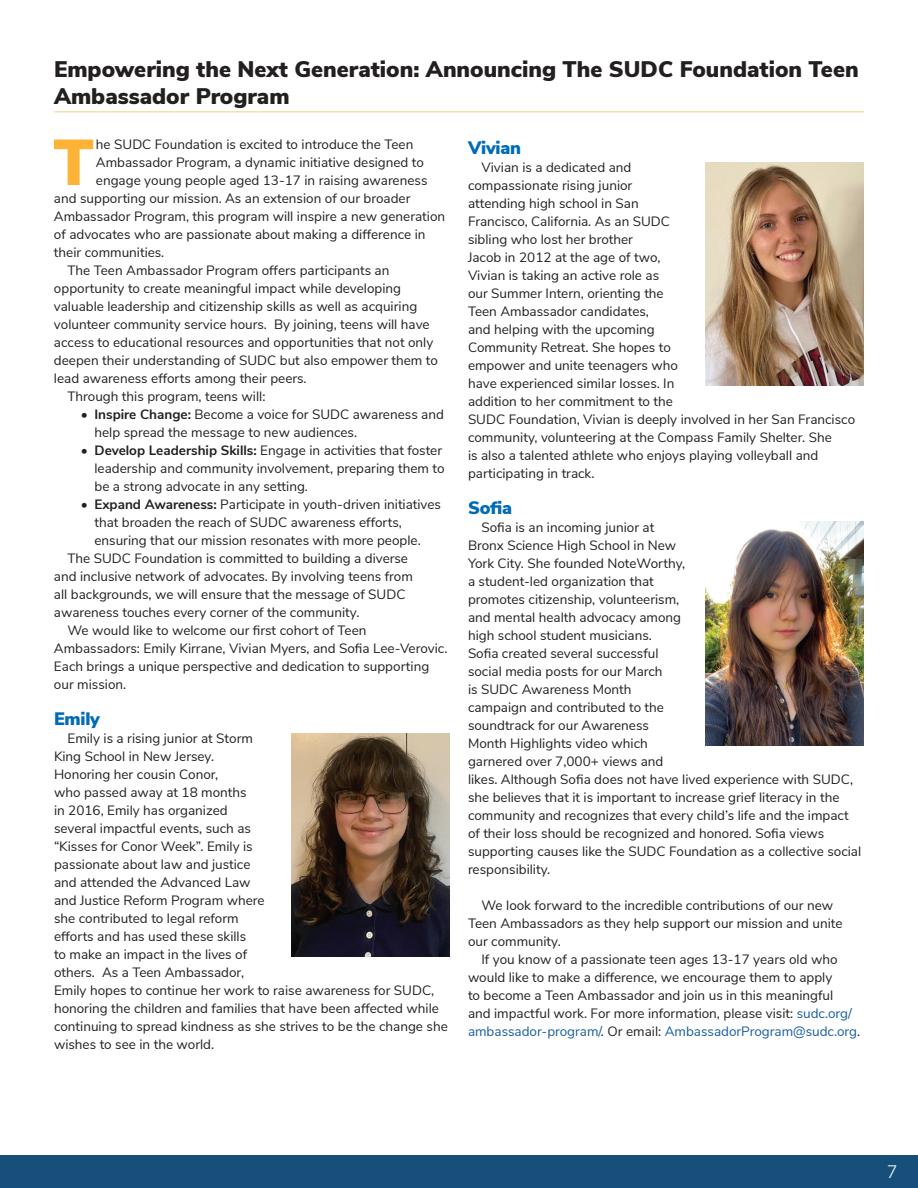
<style>
.page{position:relative;width:918px;height:1188px;background:#fff}
.page>*{position:absolute;margin:0;border:0;box-sizing:border-box;transform-origin:0 0}
.t1{font:900 64.5px "Nunito Sans";color:#fcb336}
.t2{font:900 22.5px/27px "Nunito Sans";color:#231f20}
.t3{font:900 18px "Nunito Sans";letter-spacing:-.01em;color:#006bb6}
.t4{font:300 18px "Nunito Sans";color:#fff}
.t5{font:13.5px/18px "Nunito Sans";color:#231f20}
.s1{font-weight:700}
.s2{color:#175d9e}
</style>
<div class="page">
<div style="left:0;top:1155px;width:918px;height:33px;background:#174f7b"></div>
<img style="left:292px;top:733px;width:158px;height:224px">
<img style="left:706px;top:162px;width:158px;height:223px">
<img style="left:706px;top:522px;width:158px;height:223px">
<hr style="left:54px;top:111px;width:810px;height:1px;background:#f4ce84">
<h2 class="t2" style="left:54px;top:55px;width:806px">Empowering the Next Generation: Announcing The SUDC Foundation Teen<br>Ambassador Program</h2>
<h1 class="t1" style="left:53px;top:115px;width:42px">T</h1>
<p class="t5" style="left:96px;top:135px;width:319px">he SUDC Foundation is excited to introduce the Teen</p>
<p class="t5" style="left:96px;top:153px;width:330px">Ambassador Program, a dynamic initiative designed to</p>
<p class="t5" style="left:96px;top:171px;width:333px">engage young people aged 13-17 in raising awareness</p>
<p class="t5" style="left:54px;top:189px;width:358px">and supporting our mission. As an extension of our broader</p>
<p class="t5" style="left:54px;top:207px;width:393px">Ambassador Program, this program will inspire a new generation</p>
<p class="t5" style="left:54px;top:225px;width:373px">of advocates who are passionate about making a difference in</p>
<p class="t5" style="left:54px;top:243px;width:112px">their communities.</p>
<p class="t5" style="left:67px;top:261px;width:323px">The Teen Ambassador Program offers participants an</p>
<p class="t5" style="left:54px;top:279px;width:349px">opportunity to create meaningful impact while developing</p>
<p class="t5" style="left:54px;top:297px;width:365px">valuable leadership and citizenship skills as well as acquiring</p>
<p class="t5" style="left:54px;top:314px;width:377px">volunteer community service hours. By joining, teens will have</p>
<p class="t5" style="left:54px;top:332px;width:381px">access to educational resources and opportunities that not only</p>
<p class="t5" style="left:54px;top:350px;width:386px">deepen their understanding of SUDC but also empower them to</p>
<p class="t5" style="left:54px;top:368px;width:254px">lead awareness efforts among their peers.</p>
<p class="t5" style="left:67px;top:386px;width:199px">Through this program, teens will:</p>
<p class="t5" style="left:94px;top:404px;width:351px;text-indent:-14px"><span class="s1">• Inspire Change:</span> Become a voice for SUDC awareness and help spread the message to new audiences.</p>
<p class="t5" style="left:94px;top:440px;width:352px;text-indent:-14px"><span class="s1">• Develop Leadership Skills:</span> Engage in activities that foster leadership and community involvement, preparing them to be a strong advocate in any setting.</p>
<p class="t5" style="left:81px;top:494px;width:362px"><span class="s1">• Expand Awareness:</span> Participate in youth-driven initiatives</p>
<p class="t5" style="left:94px;top:512px;width:309px">that broaden the reach of SUDC awareness efforts,</p>
<p class="t5" style="left:94px;top:530px;width:328px">ensuring that our mission resonates with more people.</p>
<p class="t5" style="left:67px;top:548px;width:342px">The SUDC Foundation is committed to building a diverse</p>
<p class="t5" style="left:54px;top:566px;width:360px">and inclusive network of advocates. By involving teens from</p>
<p class="t5" style="left:54px;top:584px;width:353px">all backgrounds, we will ensure that the message of SUDC</p>
<p class="t5" style="left:54px;top:602px;width:307px">awareness touches every corner of the community.</p>
<p class="t5" style="left:67px;top:620px;width:301px">We would like to welcome our first cohort of Teen</p>
<p class="t5" style="left:54px;top:638px;width:395px">Ambassadors: Emily Kirrane, Vivian Myers, and Sofia Lee-Verovic.</p>
<p class="t5" style="left:54px;top:656px;width:377px">Each brings a unique perspective and dedication to supporting</p>
<p class="t5" style="left:54px;top:674px;width:74px">our mission.</p>
<h3 class="t3" style="left:54px;top:706px;width:48px">Emily</h3>
<p class="t5" style="left:54px;top:729px;width:395px;text-indent:14px">Emily is a rising junior at Storm<br>King School in New Jersey.<br>Honoring her cousin Conor,<br>who passed away at 18 months<br>in 2016, Emily has organized<br>several impactful events, such as<br>“Kisses for Conor Week”. Emily is<br>passionate about law and justice<br>and attended the Advanced Law<br>and Justice Reform Program where<br>she contributed to legal reform<br>efforts and has used these skills<br>to make an impact in the lives of<br>others. As a Teen Ambassador,<br>Emily hopes to continue her work to raise awareness for SUDC, honoring the children and families that have been affected while continuing to spread kindness as she strives to be the change she wishes to see in the world.</p>
<h3 class="t3" style="left:468px;top:134px;width:55px">Vivian</h3>
<p class="t5" style="left:468px;top:157px;width:389px;text-indent:14px">Vivian is a dedicated and<br>compassionate rising junior<br>attending high school in San<br>Francisco, California. As an SUDC<br>sibling who lost her brother<br>Jacob in 2012 at the age of two,<br>Vivian is taking an active role as<br>our Summer Intern, orienting the<br>Teen Ambassador candidates,<br>and helping with the upcoming<br>Community Retreat. She hopes to<br>empower and unite teenagers who<br>have experienced similar losses. In<br>addition to her commitment to the<br>SUDC Foundation, Vivian is deeply involved in her San Francisco community, volunteering at the Compass Family Shelter. She<br>is also a talented athlete who enjoys playing volleyball and participating in track.</p>
<h3 class="t3" style="left:468px;top:494px;width:46px">Sofia</h3>
<p class="t5" style="left:468px;top:517px;width:395px;text-indent:14px">Sofia is an incoming junior at<br>Bronx Science High School in New<br>York City. She founded NoteWorthy,<br>a student-led organization that<br>promotes citizenship, volunteerism,<br>and mental health advocacy among<br>high school student musicians.<br>Sofia created several successful<br>social media posts for our March<br>is SUDC Awareness Month<br>campaign and contributed to the<br>soundtrack for our Awareness<br>Month Highlights video which<br>garnered over 7,000+ views and<br>likes. Although Sofia does not have lived experience with SUDC, she believes that it is important to increase grief literacy in the community and recognizes that every child’s life and the impact of their loss should be recognized and honored. Sofia views supporting causes like the SUDC Foundation as a collective social responsibility.</p>
<p class="t5" style="left:468px;top:895px;width:376px;text-indent:14px">We look forward to the incredible contributions of our new<br>Teen Ambassadors as they help support our mission and unite our community.</p>
<p class="t5" style="left:468px;top:949px;width:394px;text-indent:14px">If you know of a passionate teen ages 13-17 years old who would like to make a difference, we encourage them to apply<br>to become a Teen Ambassador and join us in this meaningful<br>and impactful work. For more information, please visit: <span class="s2">sudc.org/ ambassador-program/</span>. Or email: <span class="s2">AmbassadorProgram@sudc.org</span>.</p>
<h3 class="t4" style="left:887px;top:1159px;width:12px">7</h3>
</div>
